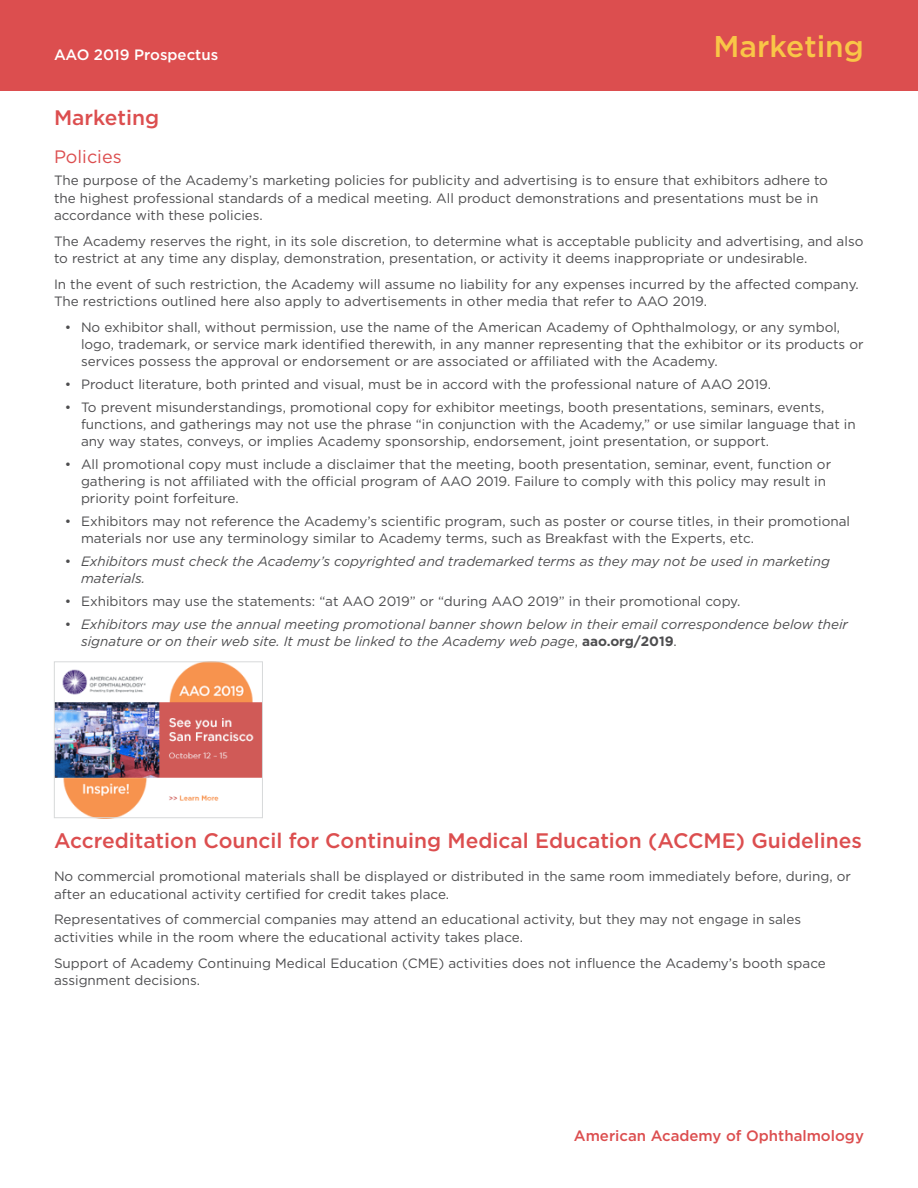
<style>
.page{position:relative;width:918px;height:1188px;background:#fff}
.page>*{position:absolute;margin:0;border:0;box-sizing:border-box;transform-origin:0 0}
.t1{font:500 30px "Gotham";color:#f9c647}
.t2{font:500 21px "Gotham";color:#dc4e4f}
.t3{font:18px "Gotham";color:#dc4e4f}
.t4{font:500 15px "Gotham";color:#dc4e4f}
.t5{font:500 15px "Gotham";color:#fff}
.t6{font:13.5px/17.2px "Gotham";color:#4d4d4f}
.t7{font:italic 13.5px/17.2px "Gotham";color:#4d4d4f}
.s1{font-style:normal}
.s2{font-weight:700;font-style:normal}
</style>
<div class="page">
<div style="left:0;top:0;width:918px;height:91px;background:#dc4e4f"></div>
<img style="left:56px;top:663px;width:205px;height:153px">
<div style="left:54px;top:661px;width:209px;height:157px;border:1px solid #d7d9da"></div>
<p class="t5" style="left:54px;top:45px;width:166px">AAO 2019 Prospectus</p>
<h1 class="t1" style="left:713px;top:27px;width:152px">Marketing</h1>
<h2 class="t2" style="left:54px;top:104px;width:107px">Marketing</h2>
<h3 class="t3" style="left:54px;top:145px;width:69px">Policies</h3>
<p class="t6" style="left:54px;top:172px;width:776px">The purpose of the Academy’s marketing policies for publicity and advertising is to ensure that exhibitors adhere to the highest professional standards of a medical meeting. All product demonstrations and presentations must be in accordance with these policies.</p>
<p class="t6" style="left:54px;top:232px;width:811px">The Academy reserves the right, in its sole discretion, to determine what is acceptable publicity and advertising, and also to restrict at any time any display, demonstration, presentation, or activity it deems inappropriate or undesirable.</p>
<p class="t6" style="left:54px;top:275px;width:806px">In the event of such restriction, the Academy will assume no liability for any expenses incurred by the affected company.<br>The restrictions outlined here also apply to advertisements in other media that refer to AAO 2019.</p>
<p class="t6" style="left:81px;top:318px;width:784px;text-indent:-16px">• No exhibitor shall, without permission, use the name of the American Academy of Ophthalmology, or any symbol, logo, trademark, or service mark identified therewith, in any manner representing that the exhibitor or its products or services possess the approval or endorsement or are associated or affiliated with the Academy.</p>
<p class="t6" style="left:65px;top:375px;width:708px">• Product literature, both printed and visual, must be in accord with the professional nature of AAO 2019.</p>
<p class="t6" style="left:81px;top:398px;width:776px;text-indent:-16px">• To prevent misunderstandings, promotional copy for exhibitor meetings, booth presentations, seminars, events, functions, and gatherings may not use the phrase “in conjunction with the Academy,” or use similar language that in any way states, conveys, or implies Academy sponsorship, endorsement, joint presentation, or support.</p>
<p class="t6" style="left:81px;top:455px;width:752px;text-indent:-16px">• All promotional copy must include a disclaimer that the meeting, booth presentation, seminar, event, function or gathering is not affiliated with the official program of AAO 2019. Failure to comply with this policy may result in priority point forfeiture.</p>
<p class="t6" style="left:81px;top:512px;width:771px;text-indent:-16px">• Exhibitors may not reference the Academy’s scientific program, such as poster or course titles, in their promotional materials nor use any terminology similar to Academy terms, such as Breakfast with the Experts, etc.</p>
<p class="t7" style="left:81px;top:552px;width:750px;text-indent:-16px"><span class="s1">•</span> Exhibitors must check the Academy’s copyrighted and trademarked terms as they may not be used in marketing materials.</p>
<p class="t6" style="left:65px;top:592px;width:677px">• Exhibitors may use the statements: “at AAO 2019” or “during AAO 2019” in their promotional copy.</p>
<p class="t7" style="left:81px;top:615px;width:768px;text-indent:-16px"><span class="s1">•</span> Exhibitors may use the annual meeting promotional banner shown below in their email correspondence below their signature or on their web site. It must be linked to the Academy web page<span class="s1">,</span> <span class="s2">aao.org/2019</span><span class="s1">.</span></p>
<h2 class="t2" style="left:54px;top:827px;width:810px">Accreditation Council for Continuing Medical Education (ACCME) Guidelines</h2>
<p class="t6" style="left:54px;top:868px;width:798px">No commercial promotional materials shall be displayed or distributed in the same room immediately before, during, or after an educational activity certified for credit takes place.</p>
<p class="t6" style="left:54px;top:911px;width:749px">Representatives of commercial companies may attend an educational activity, but they may not engage in sales activities while in the room where the educational activity takes place.</p>
<p class="t6" style="left:54px;top:954px;width:773px">Support of Academy Continuing Medical Education (CME) activities does not influence the Academy’s booth space assignment decisions.</p>
<p class="t4" style="left:574px;top:1126px;width:292px">American Academy of Ophthalmology</p>
</div>
